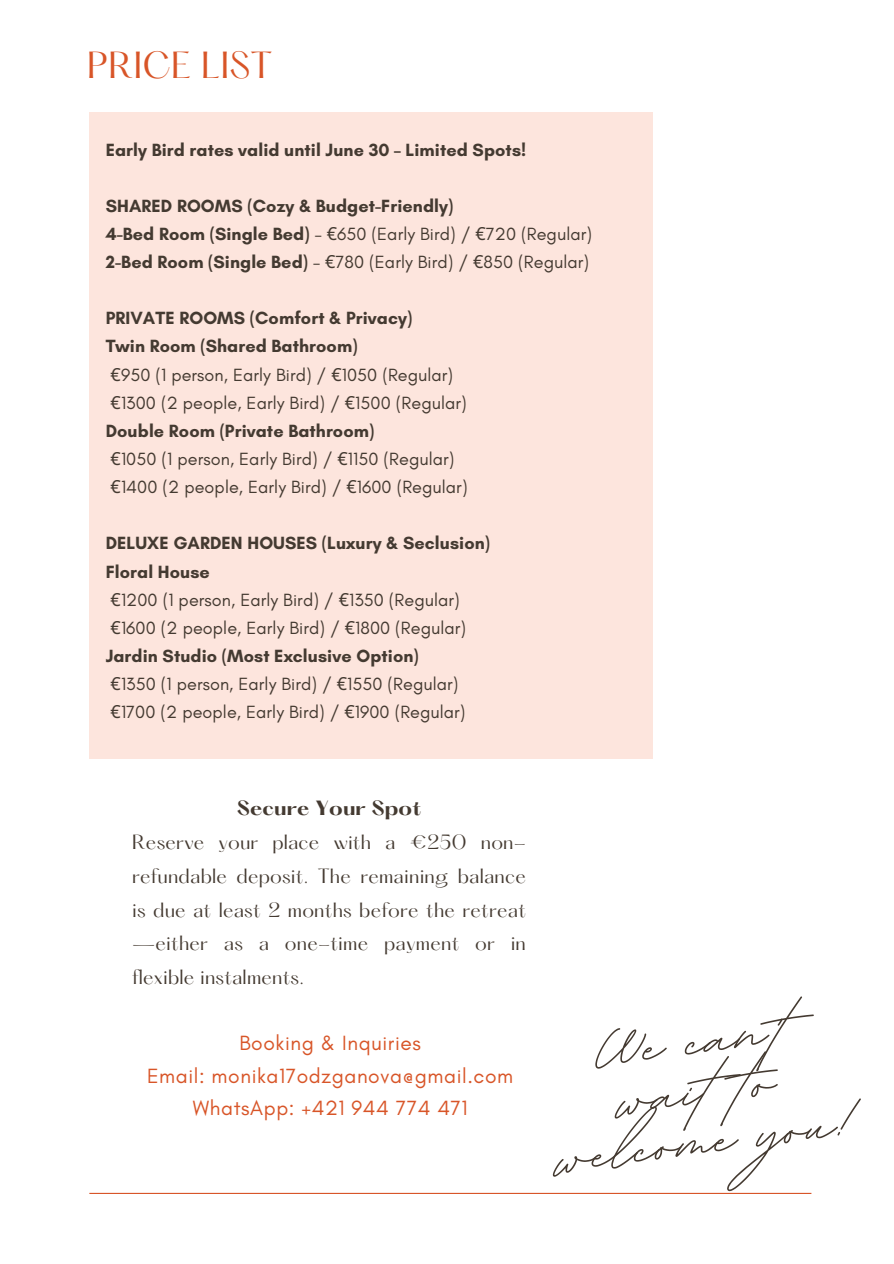
<style>
.page{position:relative;width:894px;height:1264px;background:#fff}
.page>*{position:absolute;margin:0;border:0;box-sizing:border-box;transform-origin:0 0}
.t1{font:700 100.8px "BD Script";color:#443a31}
.t2{font:33px "Hatton";letter-spacing:.01em;color:#d85528}
.t3{font:21px/32.7px "Glacial Indifference";letter-spacing:.03em;color:#d85528;text-align:center}
.t4{font:18px "Glacial Indifference";letter-spacing:.005em;color:#443a31}
.t5{font:700 18px "Glacial Indifference";letter-spacing:.005em;color:#443a31}
.t6{font:18px/33.8px "Hatton";letter-spacing:.01em;color:#443a31;text-align:justify}
.t7{font:700 18px "Hatton";letter-spacing:.01em;color:#443a31}
.s1{font-weight:700}
.s2{font-family:"Noto Sans"}
</style>
<div class="page">
<div style="left:89px;top:112px;width:563px;height:647px;background:#fde5dd"></div>
<hr style="left:89px;top:1192px;width:722px;height:1px;background:#d85528">
<h4 class="t2" style="left:87px;top:50px;width:187px">PRICE LIST</h4>
<p class="t5" style="left:106px;top:138px;width:422px">Early Bird rates valid until June 30 – Limited Spots!</p>
<p class="t5" style="left:106px;top:195px;width:349px">SHARED ROOMS (Cozy &amp; Budget-Friendly)</p>
<p class="t4" style="left:106px;top:223px;width:487px"><span class="s1">4-Bed Room (Single Bed)</span> – <span class="s2">€</span>650 (Early Bird) / <span class="s2">€</span>720 (Regular)</p>
<p class="t4" style="left:106px;top:251px;width:484px"><span class="s1">2-Bed Room (Single Bed)</span> – <span class="s2">€</span>780 (Early Bird) / <span class="s2">€</span>850 (Regular)</p>
<p class="t5" style="left:106px;top:307px;width:308px">PRIVATE ROOMS (Comfort &amp; Privacy)</p>
<p class="t5" style="left:106px;top:335px;width:253px">Twin Room (Shared Bathroom)</p>
<p class="t4" style="left:111px;top:363px;width:344px"><span class="s2">€</span>950 (1 person, Early Bird) / <span class="s2">€</span>1050 (Regular)</p>
<p class="t4" style="left:111px;top:391px;width:357px"><span class="s2">€</span>1300 (2 people, Early Bird) / <span class="s2">€</span>1500 (Regular)</p>
<p class="t5" style="left:106px;top:420px;width:270px">Double Room (Private Bathroom)</p>
<p class="t4" style="left:111px;top:448px;width:345px"><span class="s2">€</span>1050 (1 person, Early Bird) / <span class="s2">€</span>1150 (Regular)</p>
<p class="t4" style="left:111px;top:476px;width:358px"><span class="s2">€</span>1400 (2 people, Early Bird) / <span class="s2">€</span>1600 (Regular)</p>
<p class="t5" style="left:106px;top:532px;width:386px">DELUXE GARDEN HOUSES (Luxury &amp; Seclusion)</p>
<p class="t5" style="left:106px;top:560px;width:106px">Floral House</p>
<p class="t4" style="left:111px;top:588px;width:350px"><span class="s2">€</span>1200 (1 person, Early Bird) / <span class="s2">€</span>1350 (Regular)</p>
<p class="t4" style="left:111px;top:616px;width:357px"><span class="s2">€</span>1600 (2 people, Early Bird) / <span class="s2">€</span>1800 (Regular)</p>
<p class="t5" style="left:106px;top:645px;width:314px">Jardin Studio (Most Exclusive Option)</p>
<p class="t4" style="left:111px;top:673px;width:349px"><span class="s2">€</span>1350 (1 person, Early Bird) / <span class="s2">€</span>1550 (Regular)</p>
<p class="t4" style="left:111px;top:701px;width:356px"><span class="s2">€</span>1700 (2 people, Early Bird) / <span class="s2">€</span>1900 (Regular)</p>
<p class="t7" style="left:237px;top:799px;width:186px">Secure Your Spot</p>
<h1 class="t6" style="left:132px;top:827px;width:395px">Reserve your place with a €250 non&shy;refundable deposit. The remaining balance is due at least 2 months before the retreat —either as a one-time payment or in flexible instalments.</h1>
<h3 class="t3" style="left:147px;top:1026px;width:367px">Booking &amp; Inquiries<br>Email: monika17odzganova@gmail.com<br>WhatsApp: +421 944 774 471</h3>
<h2 class="t1" style="left:584px;top:986px;width:199px;rotate:-7deg">We can't</h2>
<h2 class="t1" style="left:611px;top:1033px;width:158px;rotate:-7deg">wait to</h2>
<h2 class="t1" style="left:549px;top:1091px;width:295px;rotate:-7deg">welcome you!</h2>
</div>
